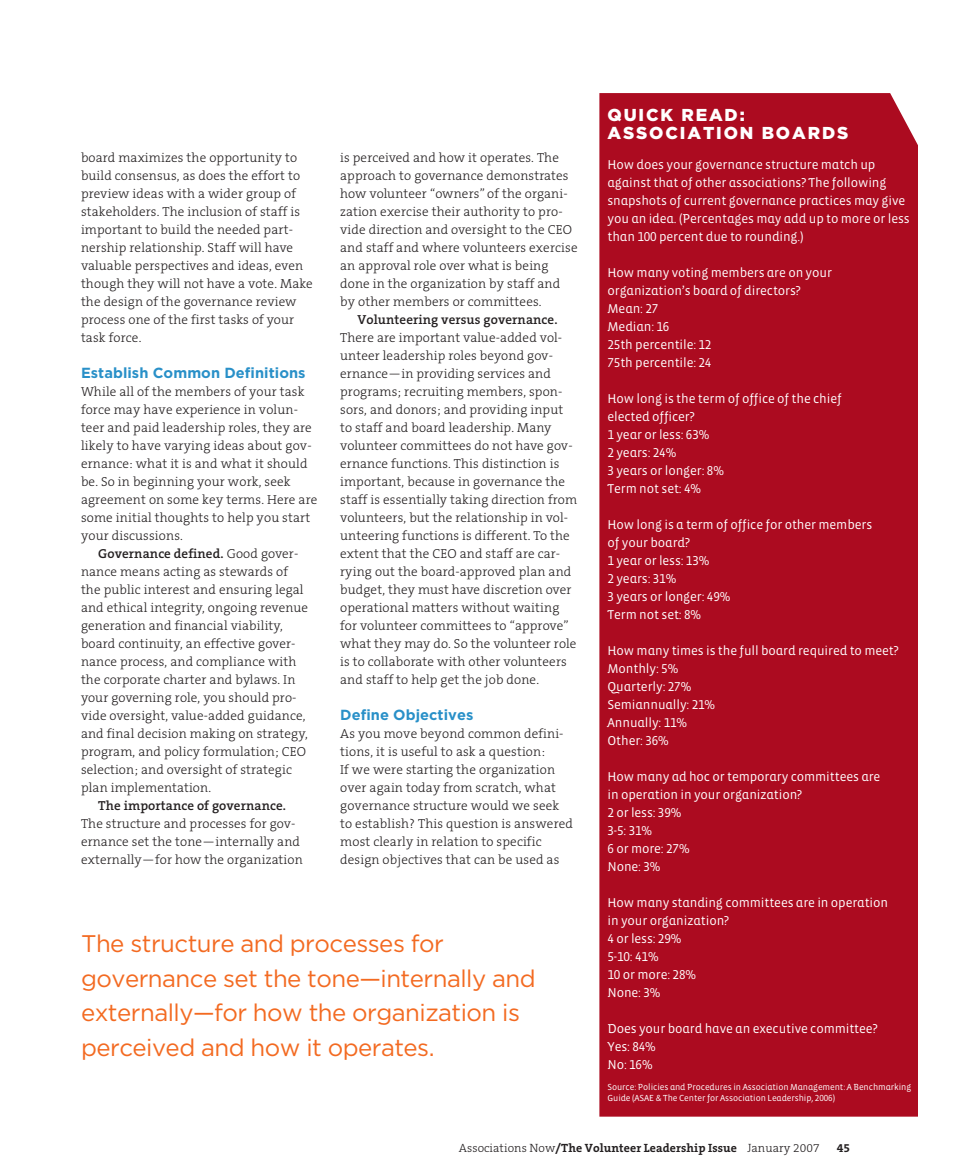
<style>
.page{position:relative;width:972px;height:1175px;background:#fff}
.page>*{position:absolute;margin:0;border:0;box-sizing:border-box;transform-origin:0 0}
.Feature__Callout{font:24px/34.5px "Gotham";letter-spacing:-.02em;color:#f36a21}
.Feature__Sidebar_hea{font:900 17.25px/18px "Gotham";letter-spacing:.11em;color:#fff}
.Feature__Subhead{font:700 14.7px "Gotham";letter-spacing:.005em;color:#2990c8}
.Feature__Text{font:300 13.2px/18px "The Serif B3";letter-spacing:.01em;color:#231f20}
.Feature__Sidebar_tex{font:13.2px/18px "Vista Sans Alt";letter-spacing:-.01em;color:#fff}
.Feature__Text_No_Ind{font:300 13.2px/18px "The Serif B3";letter-spacing:.01em;color:#231f20}
.t1{font:700 12px "The Serif B7";letter-spacing:.005em;color:#231f20}
.Chart_source{font:9px/10.5px "Vista Sans Alt";letter-spacing:-.01em;color:#fff}
.s1{font-family:"The Serif B6";font-weight:600}
.s2{font-family:"Vista Sans"}
.s3{font-family:"The Serif B3";font-weight:300}
</style>
<div class="page">
<div style="left:599px;top:93px;width:319px;height:1023px;background:#ac0b20"></div>
<p class="Feature__Text" style="left:81px;top:149px;width:233px">board maximizes the opportunity to build consensus, as does the effort to preview ideas with a wider group of stakeholders. The inclusion of staff is important to build the needed part&shy;nership relationship. Staff will have valuable perspectives and ideas, even though they will not have a vote. Make the design of the governance review process one of the first tasks of your task force.</p>
<p class="Feature__Subhead" style="left:81px;top:364px;width:226px">Establish Common Definitions</p>
<p class="Feature__Text_No_Ind" style="left:81px;top:383px;width:238px">While all of the members of your task force may have experience in volun&shy;teer and paid leadership roles, they are likely to have varying ideas about gov&shy;ernance: what it is and what it should be. So in beginning your work, seek agreement on some key terms. Here are some initial thoughts to help you start your discussions.</p>
<p class="Feature__Text" style="left:81px;top:545px;width:229px;text-indent:17px"><span class="s1">Governance defined.</span> Good gover&shy;nance means acting as stewards of the public interest and ensuring legal and ethical integrity, ongoing revenue generation and financial viability, board continuity, an effective gover&shy;nance process, and compliance with the corporate charter and bylaws. In your governing role, you should pro&shy;vide oversight, value-added guidance, and final decision making on strategy, program, and policy formulation; CEO selection; and oversight of strategic plan implementation.</p>
<p class="Feature__Text" style="left:81px;top:797px;width:223px;text-align:center"><span class="s1">The importance of governance.<br></span>The structure and processes for gov&shy;ernance set the tone—internally and externally—for how the organization</p>
<p class="Feature__Text" style="left:340px;top:149px;width:239px">is perceived and how it operates. The approach to governance demonstrates how volunteer “owners” of the organi&shy;zation exercise their authority to pro&shy;vide direction and oversight to the CEO and staff and where volunteers exercise an approval role over what is being done in the organization by staff and by other members or committees.</p>
<p class="Feature__Text" style="left:340px;top:311px;width:239px;text-indent:17px"><span class="s1">Volunteering versus governance.<br></span>There are important value-added vol&shy;unteer leadership roles beyond gov&shy;ernance—in providing services and programs; recruiting members, spon&shy;sors, and donors; and providing input to staff and board leadership. Many volunteer committees do not have gov&shy;ernance functions. This distinction is important, because in governance the staff is essentially taking direction from volunteers, but the relationship in vol&shy;unteering functions is different. To the extent that the CEO and staff are car&shy;rying out the board-approved plan and budget, they must have discretion over operational matters without waiting for volunteer committees to “approve” what they may do. So the volunteer role is to collaborate with other volunteers and staff to help get the job done.</p>
<p class="Feature__Subhead" style="left:340px;top:706px;width:135px">Define Objectives</p>
<p class="Feature__Text_No_Ind" style="left:340px;top:725px;width:234px">As you move beyond common defini&shy;tions, it is useful to ask a question:<br>If we were starting the organization over again today from scratch, what governance structure would we seek to establish? This question is answered most clearly in relation to specific design objectives that can be used as</p>
<p class="Feature__Callout" style="left:81px;top:926px;width:456px">The structure and processes for governance set the tone—internally and externally—for how the organization is perceived and how it operates.</p>
<p class="Feature__Sidebar_hea" style="left:608px;top:105px;width:242px">QUICK READ:<br>ASSOCIATION BOARDS</p>
<p class="Feature__Sidebar_tex" style="left:608px;top:156px;width:304px">How does your governance structure match up against that of other associations? The following snapshots of current governance practices may give you an idea. (Percentages may add up to more or less than 100 percent due to rounding.)</p>
<p class="Feature__Sidebar_tex" style="left:608px;top:264px;width:226px">How many voting members are on your organization’s board of directors?</p>
<p class="Feature__Sidebar_tex" style="left:608px;top:300px;width:52px">Mean: 27</p>
<p class="Feature__Sidebar_tex" style="left:608px;top:318px;width:64px">Median: 16</p>
<p class="Feature__Sidebar_tex" style="left:608px;top:336px;width:106px">25th percentile: 12</p>
<p class="Feature__Sidebar_tex" style="left:608px;top:354px;width:106px">75th percentile: 24</p>
<p class="Feature__Sidebar_tex" style="left:608px;top:390px;width:236px">How long is the term of office of the chief elected officer?</p>
<p class="Feature__Sidebar_tex" style="left:608px;top:426px;width:103px">1 year or less: 63%</p>
<p class="Feature__Sidebar_tex" style="left:608px;top:444px;width:70px">2 years: 24%</p>
<p class="Feature__Sidebar_tex" style="left:608px;top:462px;width:118px">3 years or longer: 8%</p>
<p class="Feature__Sidebar_tex" style="left:608px;top:480px;width:95px">Term not set: 4%</p>
<p class="Feature__Sidebar_tex" style="left:608px;top:516px;width:266px">How long is a term of office for other members of your board?</p>
<p class="Feature__Sidebar_tex" style="left:608px;top:552px;width:103px">1 year or less: 13%</p>
<p class="Feature__Sidebar_tex" style="left:608px;top:570px;width:70px">2 years: 31%</p>
<p class="Feature__Sidebar_tex" style="left:608px;top:588px;width:124px">3 years or longer: 49%</p>
<p class="Feature__Sidebar_tex" style="left:608px;top:606px;width:95px">Term not set: 8%</p>
<p class="Feature__Sidebar_tex" style="left:608px;top:642px;width:293px">How many times is the full board required to meet?</p>
<p class="Feature__Sidebar_tex" style="left:608px;top:660px;width:72px">Monthly: 5%</p>
<p class="Feature__Sidebar_tex" style="left:608px;top:678px;width:85px">Quarterly: 27%</p>
<p class="Feature__Sidebar_tex" style="left:608px;top:696px;width:109px">Semiannually: 21%</p>
<p class="Feature__Sidebar_tex" style="left:608px;top:714px;width:81px">Annually: 11%</p>
<p class="Feature__Sidebar_tex" style="left:608px;top:732px;width:63px">Other: 36%</p>
<p class="Feature__Sidebar_tex" style="left:608px;top:768px;width:274px">How many ad hoc or temporary committees are in operation in your organization?</p>
<p class="Feature__Sidebar_tex" style="left:608px;top:804px;width:75px">2 or less: 39%</p>
<p class="Feature__Sidebar_tex" style="left:608px;top:822px;width:46px">3-5: 31%</p>
<p class="Feature__Sidebar_tex" style="left:608px;top:840px;width:84px">6 or more: 27%</p>
<p class="Feature__Sidebar_tex" style="left:608px;top:858px;width:54px">None: 3%</p>
<p class="Feature__Sidebar_tex" style="left:608px;top:894px;width:282px">How many standing committees are in operation in your organization?</p>
<p class="Feature__Sidebar_tex" style="left:608px;top:930px;width:75px">4 or less: 29%</p>
<p class="Feature__Sidebar_tex" style="left:608px;top:948px;width:53px">5-10: 41%</p>
<p class="Feature__Sidebar_tex" style="left:608px;top:966px;width:90px">10 or more: 28%</p>
<p class="Feature__Sidebar_tex" style="left:608px;top:984px;width:54px">None: 3%</p>
<p class="Feature__Sidebar_tex" style="left:608px;top:1020px;width:272px">Does your board have an executive committee?</p>
<p class="Feature__Sidebar_tex" style="left:608px;top:1038px;width:50px">Yes: 84%</p>
<p class="Feature__Sidebar_tex" style="left:608px;top:1056px;width:47px">No: 16%</p>
<p class="Chart_source" style="left:608px;top:1082px;width:305px">Source: Policies and Procedures in Association Management: A Benchmarking<br>Guide (ASAE <span class="s2">&amp;</span> The Center for Association Leadership, 2006)</p>
<p class="t1" style="left:459px;top:1142px;width:362px"><span class="s3">Associations Now</span>/The Volunteer Leadership Issue <span class="s3">January 2007</span></p>
<p class="t1" style="left:837px;top:1142px;width:15px">45</p>
</div>
